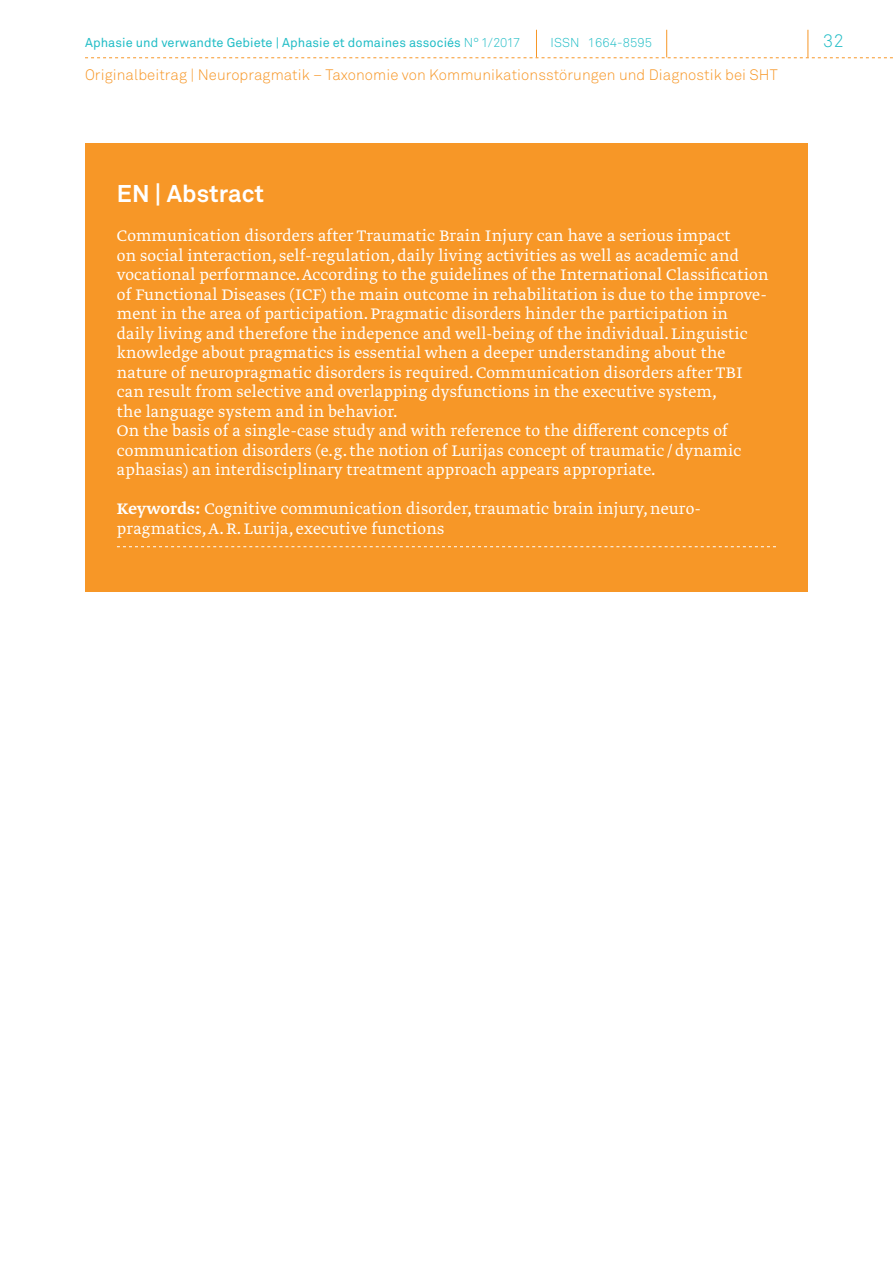
<style>
.page{position:relative;width:893px;height:1263px;background:#fff}
.page>*{position:absolute;margin:0;border:0;box-sizing:border-box;transform-origin:0 0}
.t1{font:700 24px "Akkurat";letter-spacing:.005em;color:#fff}
.t2{font:300 18px/19.5px "Greta Text";letter-spacing:.01em;color:#fff}
.t3{font:300 18px "Akkurat";color:#21bdc6}
.t4{font:300 15px "Akkurat";letter-spacing:.005em;color:#f79727}
.t5{font:12.75px "Akkurat";letter-spacing:.005em;color:#21bdc6}
.t6{font:300 12.75px "Akkurat";letter-spacing:.005em;color:#21bdc6}
.s1{font-weight:300}
.s2{font-weight:500}
</style>
<div class="page">
<svg style="left:85px;top:30px;width:808px;height:28px"></svg>
<div style="left:85px;top:144px;width:723px;height:448px;background:#f79727"></div>
<svg style="left:117px;top:546px;width:659px;height:1px"></svg>
<p class="t5" style="left:85px;top:34px;width:437px">Aphasie und verwandte Gebiete | Aphasie et domaines associés <span class="s1">N°1/2017</span></p>
<p class="t6" style="left:551px;top:34px;width:103px">ISSN 1664-8595</p>
<p class="t3" style="left:823px;top:29px;width:22px">32</p>
<p class="t4" style="left:85px;top:66px;width:694px">Originalbeitrag | Neuropragmatik – Taxonomie von Kommunikationsstörungen und Diagnostik bei SHT</p>
<h1 class="t1" style="left:117px;top:179px;width:149px">EN | Abstract</h1>
<p class="t2" style="left:117px;top:227px;width:653px">Communication disorders after Traumatic Brain Injury can have a serious impact<br>on social interaction, self-regulation, daily living activities as well as academic and vocational performance. According to the guidelines of the International Classification of Functional Diseases (ICF) the main outcome in rehabilitation is due to the improve&shy;ment in the area of participation. Pragmatic disorders hinder the participation in daily living and therefore the indepence and well-being of the individual. Linguistic knowledge about pragmatics is essential when a deeper understanding about the nature of neuropragmatic disorders is required. Communication disorders after TBI can result from selective and overlapping dysfunctions in the executive system,<br>the language system and in behavior.<br>On the basis of a single-case study and with reference to the different concepts of communication disorders (e.g. the notion of Lurijas concept of traumatic / dynamic aphasias) an interdisciplinary treatment approach appears appropriate.</p>
<p class="t2" style="left:117px;top:500px;width:584px"><span class="s2">Keywords:</span> Cognitive communication disorder, traumatic brain injury, neuro&shy;pragmatics, A. R. Lurija, executive functions</p>
</div>
